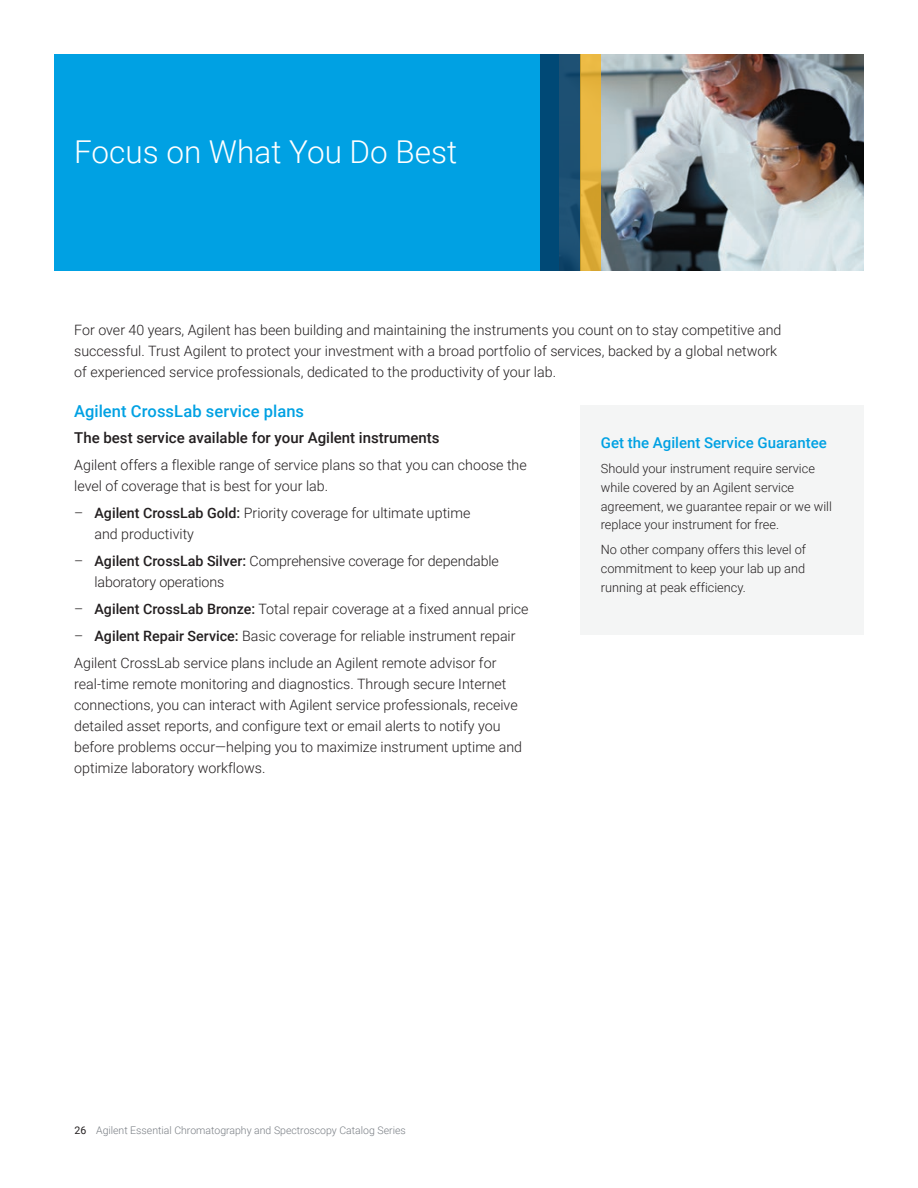
<style>
.page{position:relative;width:918px;height:1188px;background:#fff}
.page>*{position:absolute;margin:0;border:0;box-sizing:border-box;transform-origin:0 0}
.t1{font:300 31.5px "Roboto";color:#fff}
.t2{font:500 16.5px "Roboto";letter-spacing:.005em;color:#00a1e3}
.t3{font:500 15px "Roboto";color:#231f20}
.t4{font:500 15px "Roboto";color:#00a1e3}
.t5{font:300 14.25px/21px "Roboto";color:#231f20}
.t6{font:300 12.75px/18.8px "Roboto";color:#231f20}
.t7{font:300 10.5px "Roboto";color:#787d83}
.s1{font-weight:500}
.s2{font-weight:400;color:#231f20}
</style>
<div class="page">
<div style="left:581px;top:406px;width:283px;height:229px;background:#f4f5f5"></div>
<div style="left:54px;top:54px;width:506px;height:217px;background:#00a1e3"></div>
<img style="left:601px;top:54px;width:263px;height:217px">
<svg style="left:540px;top:54px;width:41px;height:217px;background:#124d72"></svg>
<svg style="left:581px;top:54px;width:20px;height:217px;background:#e3b23d"></svg>
<h1 class="t1" style="left:74px;top:130px;width:384px">Focus on What You Do Best</h1>
<p class="t5" style="left:74px;top:319px;width:709px">For over 40 years, Agilent has been building and maintaining the instruments you count on to stay competitive and successful. Trust Agilent to protect your investment with a broad portfolio of services, backed by a global network of experienced service professionals, dedicated to the productivity of your lab.</p>
<p class="t2" style="left:74px;top:400px;width:231px">Agilent CrossLab service plans</p>
<p class="t3" style="left:74px;top:427px;width:367px">The best service available for your Agilent instruments</p>
<p class="t5" style="left:74px;top:454px;width:454px">Agilent offers a flexible range of service plans so that you can choose the level of coverage that is best for your lab.</p>
<p class="t5" style="left:94px;top:502px;width:377px;text-indent:-20px">– <span class="s1">Agilent CrossLab Gold:</span> Priority coverage for ultimate uptime and productivity</p>
<p class="t5" style="left:94px;top:550px;width:406px;text-indent:-20px">– <span class="s1">Agilent CrossLab Silver:</span> Comprehensive coverage for dependable laboratory operations</p>
<p class="t5" style="left:74px;top:598px;width:456px">– <span class="s1">Agilent CrossLab Bronze:</span> Total repair coverage at a fixed annual price</p>
<p class="t5" style="left:74px;top:622px;width:443px;line-height:27px">– <span class="s1">Agilent Repair Service:</span> Basic coverage for reliable instrument repair<br>Agilent CrossLab service plans include an Agilent remote advisor for</p>
<p class="t5" style="left:74px;top:673px;width:449px">real-time remote monitoring and diagnostics. Through secure Internet connections, you can interact with Agilent service professionals, receive detailed asset reports, and configure text or email alerts to notify you before problems occur—helping you to maximize instrument uptime and optimize laboratory workflows.</p>
<p class="t4" style="left:601px;top:432px;width:228px">Get the Agilent Service Guarantee</p>
<p class="t6" style="left:601px;top:459px;width:233px">Should your instrument require service while covered by an Agilent service agreement, we guarantee repair or we will replace your instrument for free.</p>
<p class="t6" style="left:601px;top:540px;width:207px;text-align:justify">No other company offers this level of commitment to keep your lab up and running at peak efficiency.</p>
<p class="t7" style="left:75px;top:1123px;width:333px"><span class="s2">26</span> Agilent Essential Chromatography and Spectroscopy Catalog Series</p>
</div>
